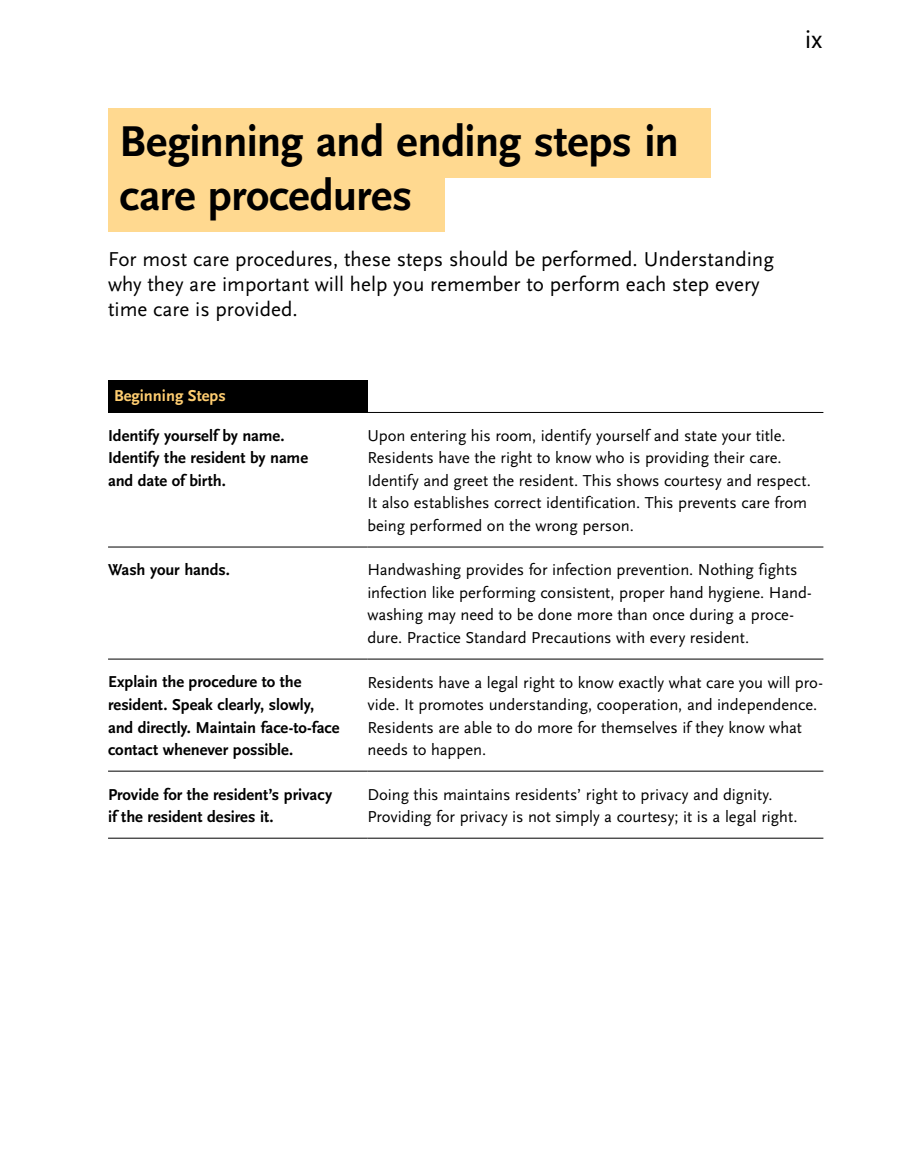
<style>
.page{position:relative;width:905px;height:1175px;background:#fff}
.page>*{position:absolute;margin:0;border:0;box-sizing:border-box;transform-origin:0 0}
.t1{font:700 45px/54px "Scala Sans OT";letter-spacing:-.015em;color:#000}
.t2{font:27px "Scala Sans OT";color:#000}
.t3{font:21px/25.2px "Scala Sans OT";color:#000}
.t4{font:16.5px/22.5px "Scala Sans OT";letter-spacing:-.005em;color:#000}
.t5{font:700 16.5px/22.5px "Scala Sans OT";letter-spacing:-.005em;color:#000}
.t6{font:700 16.5px "Scala Sans OT";color:#ffce71}
</style>
<div class="page">
<div style="left:108px;top:380px;width:259px;height:32px;background:#000"></div>
<hr style="left:108px;top:412px;width:259px;height:1px;background:#000">
<hr style="left:367px;top:412px;width:456px;height:1px;background:#000">
<hr style="left:108px;top:546px;width:259px;height:1px;background:#000">
<hr style="left:367px;top:546px;width:456px;height:1px;background:#000">
<hr style="left:108px;top:658px;width:259px;height:1px;background:#000">
<hr style="left:367px;top:658px;width:456px;height:1px;background:#000">
<hr style="left:108px;top:770px;width:259px;height:1px;background:#000">
<hr style="left:367px;top:770px;width:456px;height:1px;background:#000">
<hr style="left:108px;top:837px;width:259px;height:1px;background:#000">
<hr style="left:367px;top:837px;width:456px;height:1px;background:#000">
<div style="left:108px;top:108px;width:603px;height:69px;background:#ffd990"></div>
<div style="left:108px;top:166px;width:336px;height:66px;background:#ffd990"></div>
<h1 class="t1" style="left:120px;top:115px;width:561px">Beginning and ending steps in care procedures</h1>
<p class="t3" style="left:108px;top:247px;width:667px">For most care procedures, these steps should be performed. Understanding why they are important will help you remember to perform each step every time care is provided.</p>
<h2 class="t2" style="left:804px;top:25px;width:19px">ix</h2>
<p class="t6" style="left:114px;top:386px;width:113px">Beginning Steps</p>
<p class="t5" style="left:108px;top:424px;width:201px">Identify yourself by name.<br>Identify the resident by name and date of birth.</p>
<p class="t4" style="left:367px;top:424px;width:445px">Upon entering his room, identify yourself and state your title.<br>Residents have the right to know who is providing their care.<br>Identify and greet the resident. This shows courtesy and respect.<br>It also establishes correct identification. This prevents care from being performed on the wrong person.</p>
<p class="t5" style="left:108px;top:559px;width:123px">Wash your hands.</p>
<p class="t4" style="left:367px;top:559px;width:446px">Handwashing provides for infection prevention. Nothing fights infection like performing consistent, proper hand hygiene. Hand&shy;washing may need to be done more than once during a proce&shy;dure. Practice Standard Precautions with every resident.</p>
<p class="t5" style="left:108px;top:671px;width:233px">Explain the procedure to the resident. Speak clearly, slowly, and directly. Maintain face-to-face contact whenever possible.</p>
<p class="t4" style="left:367px;top:671px;width:457px">Residents have a legal right to know exactly what care you will pro&shy;vide. It promotes understanding, cooperation, and independence.<br>Residents are able to do more for themselves if they know what needs to happen.</p>
<p class="t5" style="left:108px;top:783px;width:226px">Provide for the resident’s privacy if the resident desires it.</p>
<p class="t4" style="left:367px;top:783px;width:431px">Doing this maintains residents’ right to privacy and dignity.<br>Providing for privacy is not simply a courtesy; it is a legal right.</p>
</div>
